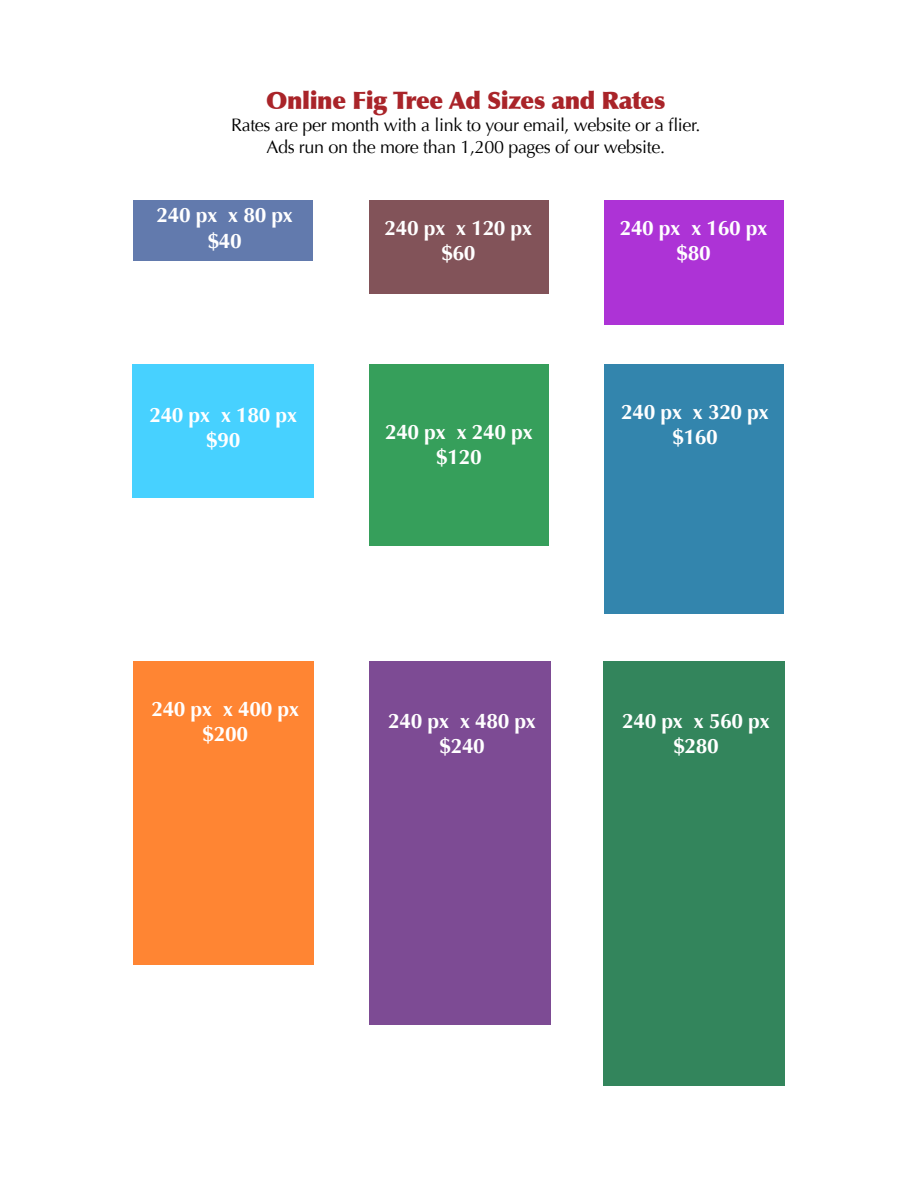
<style>
.page{position:relative;width:918px;height:1188px;background:#fff}
.page>*{position:absolute;margin:0;border:0;box-sizing:border-box;transform-origin:0 0}
.t1{font:900 24px "Optima";letter-spacing:-.02em;color:#a92429}
.t2{font:700 21px/25.2px "Optima";letter-spacing:-.02em;color:#fff;text-align:center}
.t3{font:18px/21.6px "Optima";letter-spacing:-.02em;color:#000;text-align:center}
</style>
<div class="page">
<div style="left:133px;top:200px;width:180px;height:61px;background:#627aad"></div>
<div style="left:369px;top:200px;width:180px;height:94px;background:#825359"></div>
<div style="left:133px;top:364px;width:181px;height:134px;background:#47d1ff"></div>
<div style="left:369px;top:364px;width:180px;height:181px;background:#369f5b"></div>
<div style="left:134px;top:661px;width:180px;height:304px;background:#ff8533"></div>
<div style="left:370px;top:661px;width:181px;height:364px;background:#7d4b94"></div>
<div style="left:604px;top:200px;width:180px;height:125px;background:#ad33d6"></div>
<div style="left:604px;top:364px;width:180px;height:250px;background:#3385ad"></div>
<div style="left:604px;top:661px;width:181px;height:425px;background:#33855c"></div>
<p class="t1" style="left:266px;top:86px;width:400px">Online Fig Tree Ad Sizes and Rates</p>
<p class="t3" style="left:231px;top:114px;width:471px">Rates are per month with a link to your email, website or a flier.<br>Ads run on the more than 1,200 pages of our website.</p>
<p class="t2" style="left:157px;top:203px;width:138px">240 px x 80 px $40</p>
<p class="t2" style="left:149px;top:402px;width:149px">240 px x 180 px $90</p>
<p class="t2" style="left:385px;top:215px;width:149px">240 px x 120 px $60</p>
<p class="t2" style="left:385px;top:420px;width:149px">240 px x 240 px $120</p>
<p class="t2" style="left:620px;top:215px;width:149px">240 px x 160 px $80</p>
<p class="t2" style="left:621px;top:399px;width:149px">240 px x 320 px $160</p>
<p class="t2" style="left:151px;top:696px;width:149px">240 px x 400 px $200</p>
<p class="t2" style="left:388px;top:708px;width:149px">240 px x 480 px $240</p>
<p class="t2" style="left:622px;top:708px;width:149px">240 px x 560 px $280</p>
</div>
